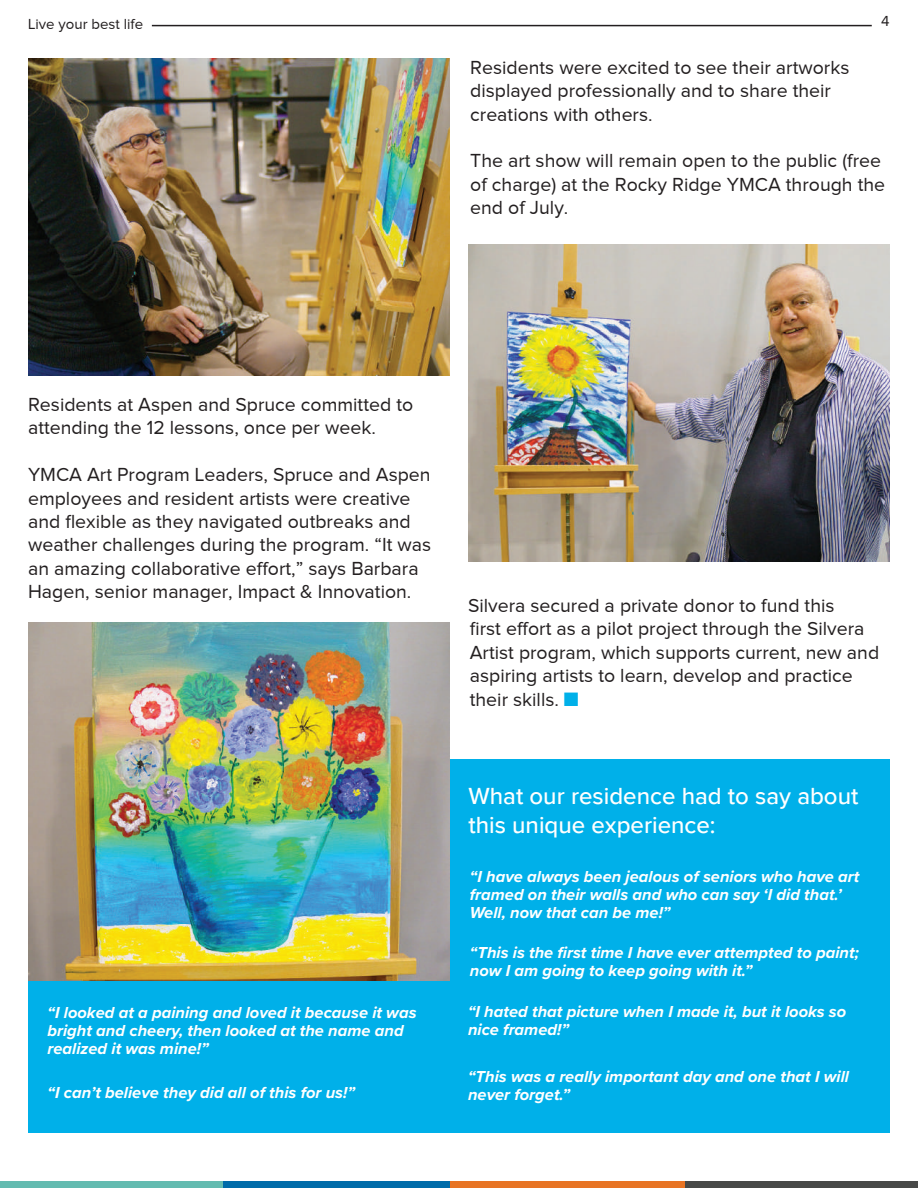
<style>
.page{position:relative;width:918px;height:1188px;background:#fff}
.page>*{position:absolute;margin:0;border:0;box-sizing:border-box;transform-origin:0 0}
.t1{font:500 24px/28.8px "Proxima Nova";color:#fff}
.t2{font:19.5px/23.4px "Proxima Nova";color:#231f20}
.t3{font:italic 700 16.5px/18px "Proxima Nova";color:#fff}
.t4{font:15px "Proxima Nova";color:#231f20}
.s1{color:#00b0e9}
</style>
<div class="page">
<hr style="left:152px;top:25px;width:720px;height:1px;background:#231f20">
<div style="left:0;top:1182px;width:234px;height:6px;background:#63bbb0"></div>
<div style="left:224px;top:1182px;width:234px;height:6px;background:#006ba9"></div>
<div style="left:684px;top:1182px;width:234px;height:6px;background:#484948"></div>
<div style="left:450px;top:1182px;width:234px;height:6px;background:#e87424"></div>
<div style="left:28px;top:759px;width:862px;height:374px;background:#00b0e9"></div>
<img style="left:28px;top:58px;width:422px;height:317px">
<img style="left:468px;top:244px;width:422px;height:317px">
<img style="left:28px;top:622px;width:422px;height:359px">
<p class="t4" style="left:28px;top:16px;width:117px">Live your best life</p>
<p class="t4" style="left:881px;top:13px;width:10px">4</p>
<p class="t2" style="left:470px;top:55px;width:381px">Residents were excited to see their artworks displayed professionally and to share their creations with others.</p>
<p class="t2" style="left:470px;top:149px;width:417px">The art show will remain open to the public (free of charge) at the Rocky Ridge YMCA through the end of July.</p>
<p class="t2" style="left:28px;top:393px;width:387px">Residents at Aspen and Spruce committed to attending the 12 lessons, once per week.</p>
<p class="t2" style="left:28px;top:463px;width:405px">YMCA Art Program Leaders, Spruce and Aspen employees and resident artists were creative and flexible as they navigated outbreaks and weather challenges during the program. “It was an amazing collaborative effort,” says Barbara Hagen, senior manager, Impact &amp; Innovation.</p>
<p class="t2" style="left:468px;top:593px;width:413px">Silvera secured a private donor to fund this<br>first effort as a pilot project through the Silvera Artist program, which supports current, new and aspiring artists to learn, develop and practice their skills. <span class="s1">■</span></p>
<p class="t1" style="left:468px;top:783px;width:392px">What our residence had to say about this unique experience:</p>
<p class="t3" style="left:470px;top:867px;width:391px">“I have always been jealous of seniors who have art framed on their walls and who can say ‘I did that.’<br>Well, now that can be me!”</p>
<p class="t3" style="left:470px;top:943px;width:391px">“This is the first time I have ever attempted to paint; now I am going to keep going with it.”</p>
<p class="t3" style="left:468px;top:1002px;width:380px">“I hated that picture when I made it, but it looks so nice framed!”</p>
<p class="t3" style="left:468px;top:1067px;width:383px">“This was a really important day and one that I will</p>
<p class="t3" style="left:48px;top:1003px;width:371px">“I looked at a paining and loved it because it was bright and cheery, then looked at the name and realized it was mine!”</p>
<p class="t3" style="left:48px;top:1083px;width:309px">“I can’t believe they did all of this for us!”</p>
<p class="t3" style="left:468px;top:1085px;width:104px">never forget.”</p>
</div>
